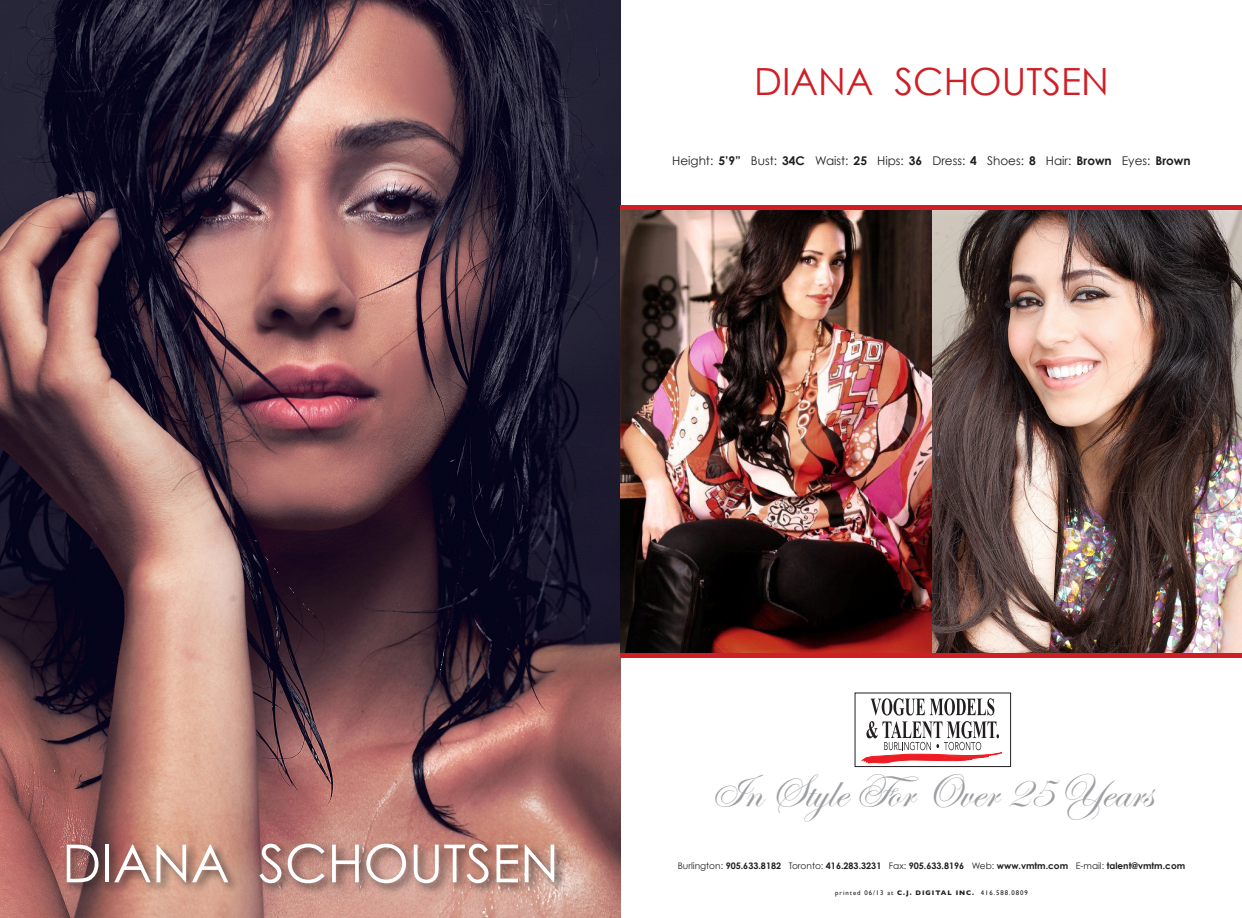
<style>
.page{position:relative;width:1242px;height:918px;background:#fff}
.page>*{position:absolute;margin:0;border:0;box-sizing:border-box;transform-origin:0 0}
.t1{font:52.5px "Century Gothic";color:#fff}
.t2{font:48px "Edwardian Scr ITC";color:#9d9fa2}
.t3{font:37.5px "Century Gothic";color:#cf1f26}
.t4{font:12px "Century Gothic";color:#231f20}
.t5{font:700 9px "Century Gothic";color:#231f20}
.t6{font:6.75px "Gill Sans";letter-spacing:.14em;color:#231f20}
.s1{font-weight:700}
.s2{font-weight:400}
</style>
<div class="page">
<img style="left:0;top:0;width:621px;height:918px">
<div style="left:62px;top:840px;width:504px;height:56px;background:#231f20;opacity:.75"></div>
<div style="left:621px;top:205px;width:621px;height:453px;background:#cf1f26"></div>
<img style="left:621px;top:210px;width:621px;height:443px">
<div style="left:855px;top:693px;width:156px;height:74px;border:1px solid #231f20"></div>
<svg style="left:863px;top:698px;width:140px;height:65px"></svg>
<p class="t3" style="left:754px;top:59px;width:356px">DIANA SCHOUTSEN</p>
<p class="t4" style="left:672px;top:153px;width:520px">Height: <span class="s1">5’9”</span> Bust: <span class="s1">34C</span> Waist: <span class="s1">25</span> Hips: <span class="s1">36</span> Dress: <span class="s1">4</span> Shoes: <span class="s1">8</span> Hair: <span class="s1">Brown</span> Eyes: <span class="s1">Brown</span></p>
<p class="t1" style="left:62px;top:831px;width:498px">DIANA SCHOUTSEN</p>
<p class="t2" style="left:710px;top:765px;width:444px">In Style For Over 25 Years</p>
<p class="t5" style="left:678px;top:860px;width:509px"><span class="s2">Burlington:</span> 905.633.8182 <span class="s2">Toronto:</span> 416.283.3231 <span class="s2">Fax:</span> 905.633.8196 <span class="s2">Web:</span> www.vmtm.com <span class="s2">E-mail:</span> talent@vmtm.com</p>
<p class="t6" style="left:835px;top:889px;width:194px">printed 06/13 at <span class="s1">C.J. DIGITAL INC.</span> 416.588.0809</p>
</div>
